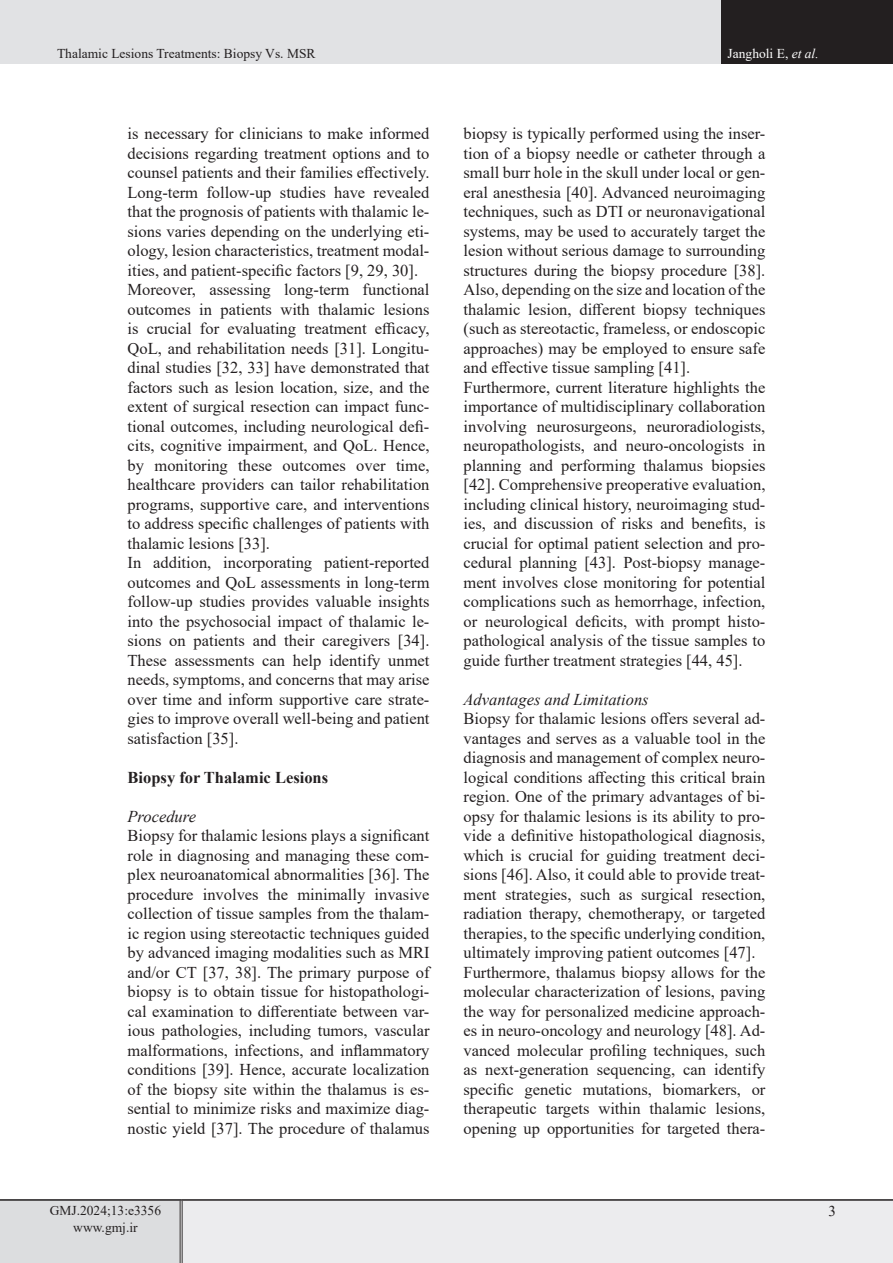
<style>
.page{position:relative;width:893px;height:1263px;background:#fff}
.page>*{position:absolute;margin:0;border:0;box-sizing:border-box;transform-origin:0 0}
.List_Paragraph{font:16.5px/19.5px "Times New Roman";color:#231f20;text-align:justify}
.List_Paragraph-2{font:italic 16.5px "Times New Roman";color:#231f20}
.List_Paragraph-3{font:700 16.5px "Times New Roman";color:#231f20}
.t1{font:15px "Times New Roman";color:#231f20}
.eeeeeeeeeeee{font:13.5px "Times New Roman";color:#231f20}
.t2{font:13.5px "Times New Roman";color:#fff}
.s1{font-style:italic}
</style>
<div class="page">
<div style="left:0;top:0;width:722px;height:64px;background:#e1e2e4"></div>
<div style="left:722px;top:0;width:171px;height:64px;background:#231f20"></div>
<div style="left:0;top:1200px;width:181px;height:63px;background:#dcdddf"></div>
<div style="left:181px;top:1200px;width:712px;height:63px;background:#ececee"></div>
<hr style="left:180px;top:1201px;width:3px;height:62px;background:#fff">
<hr style="left:180px;top:1201px;width:1px;height:62px;background:#231f20">
<hr style="left:182px;top:1201px;width:1px;height:62px;background:#231f20">
<hr style="left:0;top:1199px;width:181px;height:2px;background:#231f20">
<hr style="left:181px;top:1199px;width:712px;height:2px;background:#231f20">
<p class="eeeeeeeeeeee" style="left:57px;top:44px;width:260px">Thalamic Lesions Treatments: Biopsy Vs. MSR</p>
<p class="t2" style="left:728px;top:44px;width:93px">Jangholi E, <span class="s1">et al.</span></p>
<p class="List_Paragraph" style="left:128px;top:123px;width:303px">is necessary for clinicians to make informed decisions regarding treatment options and to counsel patients and their families effectively.</p>
<p class="List_Paragraph" style="left:128px;top:182px;width:303px">Long-term follow-up studies have revealed that the prognosis of patients with thalamic le&shy;sions varies depending on the underlying eti&shy;ology, lesion characteristics, treatment modal&shy;ities, and patient-specific factors [9, 29, 30].</p>
<p class="List_Paragraph" style="left:128px;top:279px;width:303px">Moreover, assessing long-term functional outcomes in patients with thalamic lesions is crucial for evaluating treatment efficacy, QoL, and rehabilitation needs [31]. Longitu&shy;dinal studies [32, 33] have demonstrated that factors such as lesion location, size, and the extent of surgical resection can impact func&shy;tional outcomes, including neurological defi&shy;cits, cognitive impairment, and QoL. Hence, by monitoring these outcomes over time, healthcare providers can tailor rehabilitation programs, supportive care, and interventions to address specific challenges of patients with thalamic lesions [33].</p>
<p class="List_Paragraph" style="left:128px;top:552px;width:303px">In addition, incorporating patient-reported outcomes and QoL assessments in long-term follow-up studies provides valuable insights into the psychosocial impact of thalamic le&shy;sions on patients and their caregivers [34].<br>These assessments can help identify unmet needs, symptoms, and concerns that may arise over time and inform supportive care strate&shy;gies to improve overall well-being and patient satisfaction [35].</p>
<p class="List_Paragraph-3" style="left:128px;top:765px;width:202px">Biopsy for Thalamic Lesions</p>
<p class="List_Paragraph-2" style="left:128px;top:805px;width:70px">Procedure</p>
<p class="List_Paragraph" style="left:128px;top:825px;width:303px">Biopsy for thalamic lesions plays a significant role in diagnosing and managing these com&shy;plex neuroanatomical abnormalities [36]. The procedure involves the minimally invasive collection of tissue samples from the thalam&shy;ic region using stereotactic techniques guided by advanced imaging modalities such as MRI and/or CT [37, 38]. The primary purpose of biopsy is to obtain tissue for histopathologi&shy;cal examination to differentiate between var&shy;ious pathologies, including tumors, vascular malformations, infections, and inflammatory conditions [39]. Hence, accurate localization of the biopsy site within the thalamus is es&shy;sential to minimize risks and maximize diag&shy;nostic yield [37]. The procedure of thalamus</p>
<p class="List_Paragraph" style="left:463px;top:123px;width:303px">biopsy is typically performed using the inser&shy;tion of a biopsy needle or catheter through a small burr hole in the skull under local or gen&shy;eral anesthesia [40]. Advanced neuroimaging techniques, such as DTI or neuronavigational systems, may be used to accurately target the lesion without serious damage to surrounding structures during the biopsy procedure [38].<br>Also, depending on the size and location of the thalamic lesion, different biopsy techniques (such as stereotactic, frameless, or endoscopic approaches) may be employed to ensure safe and effective tissue sampling [41].</p>
<p class="List_Paragraph" style="left:463px;top:377px;width:303px">Furthermore, current literature highlights the importance of multidisciplinary collaboration involving neurosurgeons, neuroradiologists, neuropathologists, and neuro-oncologists in planning and performing thalamus biopsies [42]. Comprehensive preoperative evaluation, including clinical history, neuroimaging stud&shy;ies, and discussion of risks and benefits, is crucial for optimal patient selection and pro&shy;cedural planning [43]. Post-biopsy manage&shy;ment involves close monitoring for potential complications such as hemorrhage, infection, or neurological deficits, with prompt histo&shy;pathological analysis of the tissue samples to guide further treatment strategies [44, 45].</p>
<p class="List_Paragraph-2" style="left:463px;top:688px;width:187px">Advantages and Limitations</p>
<p class="List_Paragraph" style="left:463px;top:708px;width:303px">Biopsy for thalamic lesions offers several ad&shy;vantages and serves as a valuable tool in the diagnosis and management of complex neuro&shy;logical conditions affecting this critical brain region. One of the primary advantages of bi&shy;opsy for thalamic lesions is its ability to pro&shy;vide a definitive histopathological diagnosis, which is crucial for guiding treatment deci&shy;sions [46]. Also, it could able to provide treat&shy;ment strategies, such as surgical resection, radiation therapy, chemotherapy, or targeted therapies, to the specific underlying condition, ultimately improving patient outcomes [47].</p>
<p class="List_Paragraph" style="left:463px;top:962px;width:303px">Furthermore, thalamus biopsy allows for the molecular characterization of lesions, paving the way for personalized medicine approach&shy;es in neuro-oncology and neurology [48]. Ad&shy;vanced molecular profiling techniques, such as next-generation sequencing, can identify specific genetic mutations, biomarkers, or therapeutic targets within thalamic lesions, opening up opportunities for targeted thera-</p>
<p class="eeeeeeeeeeee" style="left:50px;top:1201px;width:113px">GMJ.2024;13:e3356</p>
<p class="eeeeeeeeeeee" style="left:73px;top:1217px;width:66px">www.gmj.ir</p>
<p class="t1" style="left:828px;top:1201px;width:9px">3</p>
</div>
